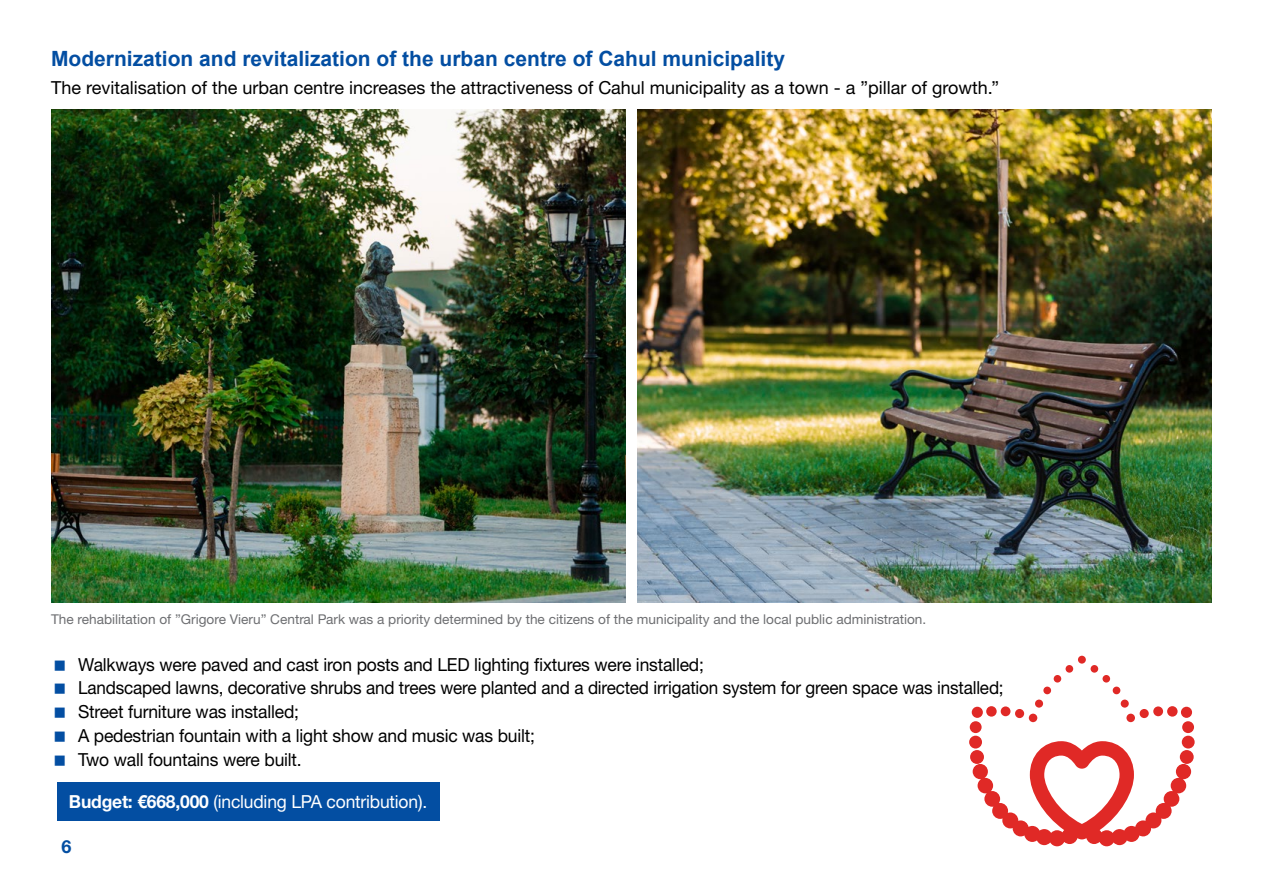
<style>
.page{position:relative;width:1263px;height:893px;background:#fff}
.page>*{position:absolute;margin:0;border:0;box-sizing:border-box;transform-origin:0 0}
.t1{font:700 21px "Arial";color:#034ea2}
.t2{font:18px/23.7px "Helvetica Neue LTW1 G";letter-spacing:-.01em;color:#000}
.t3{font:18px "Helvetica Neue LTW1 G";letter-spacing:-.01em;color:#fff}
.t4{font:700 18px "Helvetica Neue LTW1 G";color:#034ea2}
.t5{font:13.5px "Helvetica Neue LTW1 G";color:#6d6e71}
.s1{font-weight:700}
</style>
<div class="page">
<img style="left:51px;top:109px;width:574px;height:493px">
<div style="left:1078px;top:656px;width:8px;height:8px;background:#e02926;border-radius:50%"></div>
<div style="left:1065px;top:665px;width:8px;height:8px;background:#e02926;border-radius:50%"></div>
<div style="left:1054px;top:675px;width:7px;height:7px;background:#e02926;border-radius:50%"></div>
<div style="left:1043px;top:687px;width:8px;height:7px;background:#e02926;border-radius:50%"></div>
<div style="left:1035px;top:700px;width:8px;height:8px;background:#e02926;border-radius:50%"></div>
<div style="left:1029px;top:714px;width:8px;height:8px;background:#e02926;border-radius:50%"></div>
<div style="left:1015px;top:709px;width:9px;height:9px;background:#e02926;border-radius:50%"></div>
<div style="left:1001px;top:706px;width:9px;height:10px;background:#e02926;border-radius:50%"></div>
<div style="left:986px;top:706px;width:11px;height:11px;background:#e02926;border-radius:50%"></div>
<div style="left:972px;top:707px;width:11px;height:11px;background:#e02926;border-radius:50%"></div>
<div style="left:970px;top:721px;width:11px;height:12px;background:#e02926;border-radius:50%"></div>
<div style="left:969px;top:736px;width:13px;height:12px;background:#e02926;border-radius:50%"></div>
<svg style="left:970px;top:750px;width:14px;height:14px"></svg>
<div style="left:1090px;top:665px;width:8px;height:8px;background:#e02926;border-radius:50%"></div>
<div style="left:1102px;top:675px;width:8px;height:7px;background:#e02926;border-radius:50%"></div>
<div style="left:1113px;top:687px;width:7px;height:7px;background:#e02926;border-radius:50%"></div>
<div style="left:1121px;top:700px;width:8px;height:8px;background:#e02926;border-radius:50%"></div>
<div style="left:1126px;top:714px;width:9px;height:8px;background:#e02926;border-radius:50%"></div>
<div style="left:1139px;top:709px;width:10px;height:9px;background:#e02926;border-radius:50%"></div>
<div style="left:1153px;top:706px;width:10px;height:10px;background:#e02926;border-radius:50%"></div>
<div style="left:1167px;top:706px;width:10px;height:11px;background:#e02926;border-radius:50%"></div>
<div style="left:1181px;top:707px;width:11px;height:11px;background:#e02926;border-radius:50%"></div>
<div style="left:1182px;top:721px;width:12px;height:12px;background:#e02926;border-radius:50%"></div>
<div style="left:1182px;top:736px;width:13px;height:12px;background:#e02926;border-radius:50%"></div>
<svg style="left:1180px;top:750px;width:14px;height:14px"></svg>
<svg style="left:973px;top:741px;width:218px;height:105px"></svg>
<img style="left:638px;top:109px;width:574px;height:493px">
<div style="left:57px;top:782px;width:382px;height:39px;background:#034ea2"></div>
<p class="t1" style="left:51px;top:44px;width:735px">Modernization and revitalization of the urban centre of Cahul municipality</p>
<p class="t2" style="left:51px;top:76px;width:949px">The revitalisation of the urban centre increases the attractiveness of Cahul municipality as a town - a ”pillar of growth.”</p>
<p class="t5" style="left:51px;top:611px;width:877px">The rehabilitation of ”Grigore Vieru” Central Park was a priority determined by the citizens of the municipality and the local public administration.</p>
<p class="t2" style="left:78px;top:652px;width:927px">Walkways were paved and cast iron posts and LED lighting fixtures were installed;<br>Landscaped lawns, decorative shrubs and trees were planted and a directed irrigation system for green space was installed; Street furniture was installed;<br>A pedestrian fountain with a light show and music was built;<br>Two wall fountains were built.</p>
<p class="t3" style="left:69px;top:790px;width:360px"><span class="s1">Budget: €668,000</span> (including LPA contribution).</p>
<p class="t4" style="left:62px;top:836px;width:12px">6</p>
</div>
